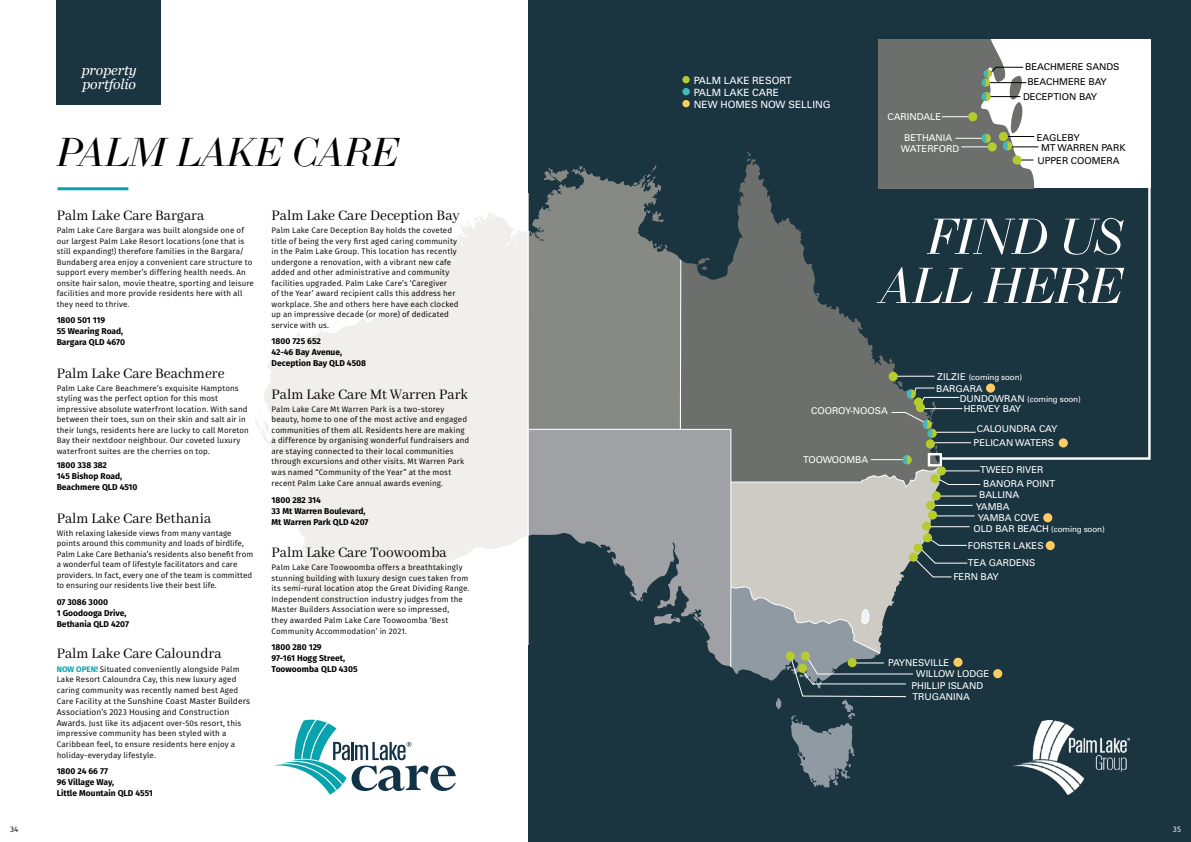
<style>
.page{position:relative;width:1191px;height:842px;background:#fff}
.page>*{position:absolute;margin:0;border:0;box-sizing:border-box;transform-origin:0 0}
.t1{font:italic 50px/49.2px "LTC Bodoni 175";letter-spacing:-.01em;color:#fff;text-align:right}
.t2{font:italic 40px "LTC Bodoni 175";color:#000}
.t3{font:16px "Abhaya Libre";color:#000;scale:.95 1}
.t4{font:italic 14px/13.6px "Georgia";letter-spacing:-.01em;color:#fff}
.t5{font:10px/12px "Univers LT Std";color:#fff}
.t6{font:9.4px/13.6px "Univers LT Std";color:#fff}
.t7{font:9.4px/14.2px "Univers LT Std";color:#000}
.t8{font:700 8.5px/11px "Fira Sans";color:#000}
.t9{font:8.5px/11px "Fira Sans";color:#000}
.t10{font:8.1px "Univers LT Std";letter-spacing:-.02em;color:#fff}
.t11{font:8px/10.5px "Fira Sans";letter-spacing:.015em;color:#000}
.t12{font:8px "Fira Sans";color:#fff}
.s1{font-weight:700;color:#09a3ae}
.s2{font-size:8px}
.s3{font-size:8.5px}
.s4{font-size:9.4px}
</style>
<div class="page">
<div style="left:528px;top:0;width:663px;height:842px;background:#1a3440"></div>
<div style="left:682px;top:76px;width:7px;height:7px;background:#b5cb2e;border-radius:50%"></div>
<div style="left:682px;top:88px;width:7px;height:7px;background:#46bac2;border-radius:50%"></div>
<div style="left:682px;top:100px;width:7px;height:7px;background:#facc61;border-radius:50%"></div>
<div style="left:878px;top:39px;width:272px;height:149px;background:#fff"></div>
<svg style="left:528px;top:165px;width:152px;height:264px;background:#787e7c"></svg>
<svg style="left:681px;top:152px;width:257px;height:303px;fill:#6d6f6d"></svg>
<svg style="left:528px;top:429px;width:203px;height:237px;fill:#9fa1a4"></svg>
<svg style="left:680px;top:259px;width:1px;height:170px"></svg>
<svg style="left:878px;top:39px;width:160px;height:149px"></svg>
<div style="left:968px;top:112px;width:9px;height:9px;background:#b5cb2e;border-radius:50%"></div>
<hr style="left:936px;top:432px;width:39px;height:1px;background:#fff">
<hr style="left:924px;top:408px;width:38px;height:1px;background:#fff">
<div style="left:927px;top:453px;width:15px;height:13px;border:2px solid #fff"></div>
<svg style="left:927px;top:429px;width:9px;height:9px"></svg>
<svg style="left:891px;top:412px;width:41px;height:26px"></svg>
<div style="left:916px;top:403px;width:9px;height:9px;background:#b5cb2e;border-radius:50%"></div>
<hr style="left:931px;top:442px;width:40px;height:1px;background:#fff">
<div style="left:925px;top:439px;width:10px;height:9px;background:#b5cb2e;border-radius:50%"></div>
<svg style="left:730px;top:455px;width:250px;height:333px"></svg>
<div style="left:923px;top:533px;width:9px;height:9px;background:#b5cb2e;border-radius:50%"></div>
<div style="left:1045px;top:541px;width:9px;height:9px;background:#facc61;border-radius:50%"></div>
<svg style="left:938px;top:152px;width:213px;height:309px"></svg>
<div style="left:993px;top:669px;width:9px;height:9px;background:#facc61;border-radius:50%"></div>
<hr style="left:936px;top:516px;width:38px;height:1px;background:#fff">
<div style="left:928px;top:510px;width:9px;height:10px;background:#b5cb2e;border-radius:50%"></div>
<div style="left:239px;top:194px;width:289px;height:451px;background:linear-gradient(to right,#fbfbfb,#f2f1f0)"></div>
<hr style="left:58px;top:187px;width:70px;height:3px;background:#09a3ae">
<img style="left:1013px;top:721px;width:116px;height:74px">
<svg style="left:274px;top:720px;width:182px;height:75px"></svg>
<div style="left:1058px;top:438px;width:9px;height:9px;background:#facc61;border-radius:50%"></div>
<div style="left:953px;top:658px;width:9px;height:9px;background:#facc61;border-radius:50%"></div>
<div style="left:1043px;top:513px;width:9px;height:9px;background:#facc61;border-radius:50%"></div>
<div style="left:57px;top:0;width:104px;height:105px;background:#1a3440"></div>
<hr style="left:895px;top:376px;width:39px;height:1px;background:#fff">
<div style="left:888px;top:372px;width:9px;height:9px;background:#b5cb2e;border-radius:50%"></div>
<svg style="left:906px;top:388px;width:53px;height:15px"></svg>
<div style="left:914px;top:397px;width:9px;height:10px;background:#b5cb2e;border-radius:50%"></div>
<p class="t11" style="left:10px;top:824px;width:10px">34</p>
<h3 class="t4" style="left:82px;top:63px;width:56px">property portfolio</h3>
<h2 class="t2" style="left:58px;top:130px;width:343px">PALM LAKE CARE</h2>
<h3 class="t3" style="left:57px;top:207px;width:157px">Palm Lake Care Bargara</h3>
<p class="t11" style="left:57px;top:226px;width:199px">Palm Lake Care Bargara was built alongside one of our largest Palm Lake Resort locations (one that is still expanding!) therefore families in the Bargara/ Bundaberg area enjoy a convenient care structure to support every member’s differing health needs. An onsite hair salon, movie theatre, sporting and leisure facilities and more provide residents here with all they need to thrive.</p>
<p class="t8" style="left:57px;top:314px;width:70px">1800 501 119<br>55 Wearing Road,<br>Bargara QLD 4670</p>
<h3 class="t3" style="left:57px;top:364px;width:178px">Palm Lake Care Beachmere</h3>
<p class="t11" style="left:57px;top:383px;width:194px">Palm Lake Care Beachmere’s exquisite Hamptons styling was the perfect option for this most impressive absolute waterfront location. With sand between their toes, sun on their skin and salt air in their lungs, residents here are lucky to call Moreton Bay their nextdoor neighbour. Our coveted luxury waterfront suites are the cherries on top.</p>
<p class="t8" style="left:57px;top:459px;width:82px">1800 338 382<br>145 Bishop Road,<br>Beachmere QLD 4510</p>
<h3 class="t3" style="left:57px;top:509px;width:164px">Palm Lake Care Bethania</h3>
<p class="t11" style="left:57px;top:528px;width:198px">With relaxing lakeside views from many vantage points around this community and loads of birdlife, Palm Lake Care Bethania’s residents also benefit from a wonderful team of lifestyle facilitators and care providers. In fact, every one of the team is committed to ensuring our residents live their best life.</p>
<p class="t8" style="left:57px;top:596px;width:74px">07 3086 3000<br>1 Goodooga Drive,<br>Bethania QLD 4207</p>
<h3 class="t3" style="left:57px;top:645px;width:175px">Palm Lake Care Caloundra</h3>
<p class="t11" style="left:57px;top:664px;width:184px"><span class="s1">NOW OPEN!</span> Situated conveniently alongside Palm<br>Lake Resort Caloundra Cay, this new luxury aged caring community was recently named best Aged</p>
<p class="t9" style="left:57px;top:696px;width:195px"><span class="s2">Care Facility at the</span> Sunshine Coast Master Builders<br>Association’s 2023 Housing and Construction</p>
<p class="t11" style="left:57px;top:718px;width:186px"><span class="s3">Awards</span>. Just like its adjacent over-50s resort, this impressive community has been styled with a Caribbean feel, to ensure residents here enjoy a holiday-everyday lifestyle.</p>
<p class="t8" style="left:57px;top:765px;width:98px">1800 24 66 77<br>96 Village Way,<br>Little Mountain QLD 4551</p>
<h3 class="t3" style="left:271px;top:207px;width:199px">Palm Lake Care Deception Bay</h3>
<p class="t11" style="left:271px;top:226px;width:189px">Palm Lake Care Deception Bay holds the coveted title of being the very first aged caring community in the Palm Lake Group. This location has recently undergone a renovation, with a vibrant new cafe added and other administrative and community facilities upgraded. Palm Lake Care’s ‘Caregiver<br>of the Year’ award recipient calls this address her workplace. She and others here have each clocked up an impressive decade (or more) of dedicated service with us.</p>
<p class="t8" style="left:271px;top:335px;width:96px">1800 725 652<br>42-46 Bay Avenue,<br>Deception Bay QLD 4508</p>
<h3 class="t3" style="left:271px;top:385px;width:208px">Palm Lake Care Mt Warren Park</h3>
<p class="t11" style="left:271px;top:404px;width:199px">Palm Lake Care Mt Warren Park is a two-storey beauty, home to one of the most active and engaged communities of them all. Residents here are making a difference by organising wonderful fundraisers and are staying connected to their local communities through excursions and other visits. Mt Warren Park was named “Community of the Year” at the most recent Palm Lake Care annual awards evening.</p>
<p class="t8" style="left:271px;top:494px;width:98px">1800 282 314<br>33 Mt Warren Boulevard,<br>Mt Warren Park QLD 4207</p>
<h3 class="t3" style="left:271px;top:543px;width:186px">Palm Lake Care Toowoomba</h3>
<p class="t11" style="left:271px;top:563px;width:199px">Palm Lake Care Toowoomba offers a breathtakingly stunning building with luxury design cues taken from its semi-rural location atop the Great Dividing Range.<br>Independent construction industry judges from the Master Builders Association were so impressed,<br>they awarded Palm Lake Care Toowoomba ‘Best Community Accommodation’ in 2021.</p>
<p class="t8" style="left:271px;top:641px;width:88px">1800 280 129<br>97-161 Hogg Street,<br>Toowoomba QLD 4305</p>
<p class="t5" style="left:694px;top:74px;width:138px">PALM LAKE RESORT<br>PALM LAKE CARE<br>NEW HOMES NOW SELLING</p>
<p class="t7" style="left:1025px;top:60px;width:96px">BEACHMERE SANDS<br>BEACHMERE BAY</p>
<p class="t6" style="left:887px;top:109px;width:55px">CARINDALE</p>
<p class="t7" style="left:1023px;top:89px;width:76px">DECEPTION BAY</p>
<p class="t6" style="left:904px;top:131px;width:50px">BETHANIA</p>
<p class="t7" style="left:1041px;top:132px;width:86px;line-height:10.4px;text-indent:-4px">EAGLEBY<br>MT WARREN PARK</p>
<p class="t6" style="left:900px;top:142px;width:60px">WATERFORD</p>
<p class="t7" style="left:1037px;top:154px;width:84px">UPPER COOMERA</p>
<h1 class="t1" style="left:881px;top:214px;width:243px">FIND US<br>ALL HERE</h1>
<p class="t6" style="left:811px;top:404px;width:78px">COOROY-NOOSA</p>
<p class="t6" style="left:803px;top:453px;width:67px">TOOWOOMBA</p>
<p class="t10" style="left:937px;top:372px;width:87px"><span class="s4">ZILZIE</span> (coming soon)</p>
<p class="t10" style="left:959px;top:394px;width:122px"><span class="s4">DUNDOWRAN</span> (coming soon)</p>
<p class="t6" style="left:936px;top:382px;width:48px">BARGARA</p>
<p class="t6" style="left:976px;top:422px;width:82px">CALOUNDRA CAY</p>
<p class="t6" style="left:963px;top:402px;width:59px">HERVEY BAY</p>
<p class="t6" style="left:973px;top:436px;width:82px">PELICAN WATERS</p>
<p class="t6" style="left:983px;top:463px;width:73px;text-indent:-3px">TWEED RIVER<br>BANORA POINT</p>
<p class="t6" style="left:979px;top:488px;width:42px">BALLINA</p>
<p class="t6" style="left:975px;top:499px;width:35px">YAMBA</p>
<p class="t6" style="left:977px;top:511px;width:63px">YAMBA COVE</p>
<p class="t10" style="left:973px;top:524px;width:133px"><span class="s4">OLD BAR BEACH</span> (coming soon)</p>
<p class="t6" style="left:968px;top:539px;width:77px">FORSTER LAKES</p>
<p class="t6" style="left:968px;top:556px;width:69px">TEA GARDENS</p>
<p class="t6" style="left:953px;top:570px;width:47px">FERN BAY</p>
<p class="t6" style="left:888px;top:656px;width:63px">PAYNESVILLE</p>
<p class="t6" style="left:916px;top:667px;width:74px">WILLOW LODGE</p>
<p class="t6" style="left:912px;top:690px;width:59px">TRUGANINA</p>
<p class="t6" style="left:911px;top:678px;width:73px">PHILLIP ISLAND</p>
<p class="t12" style="left:1172px;top:823px;width:10px">35</p>
</div>
